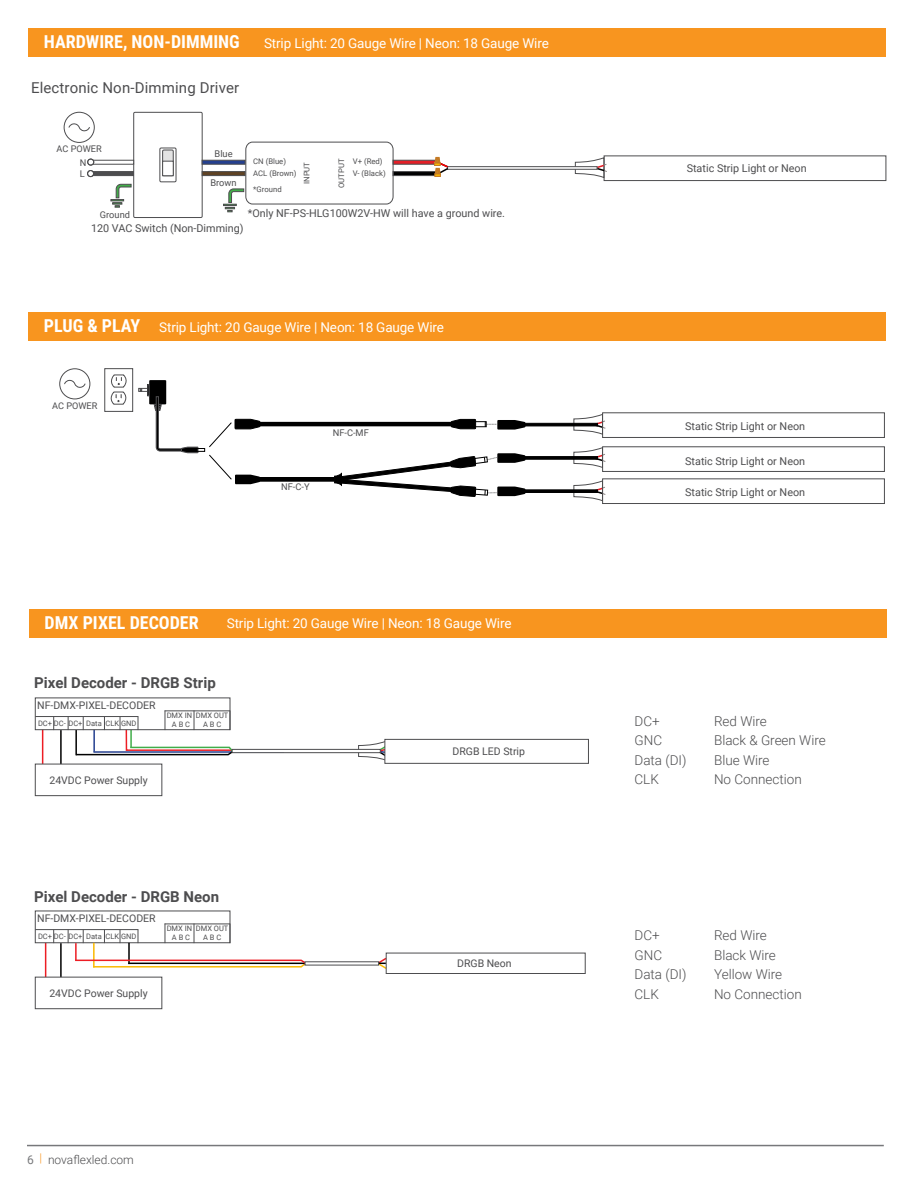
<style>
.page{position:relative;width:915px;height:1188px;background:#fff}
.page>*{position:absolute;margin:0;border:0;box-sizing:border-box;transform-origin:0 0}
.t1{font:700 18px "Roboto Condensed";color:#fff}
.t2{font:700 15px "Roboto";color:#4d4d4f}
.t3{font:15px "Roboto";letter-spacing:.01em;color:#4d4d4f}
.t4{font:13.5px "Roboto";letter-spacing:-.01em;color:#fff}
.t5{font:300 13.5px "Roboto";color:#4d4d4f}
.t6{font:300 12px "Roboto";color:#4d4d4f}
.t7{font:10.8px "Roboto";color:#4d4d4f}
.t8{font:10.5px "Roboto";color:#4d4d4f}
.t9{font:9.3px "Roboto";color:#4d4d4f}
.t10{font:9.15px "Roboto";color:#4d4d4f}
.t11{font:7.65px/12.3px "Roboto";color:#4d4d4f}
.t12{font:7.5px "Roboto";color:#4d4d4f}
.s1{font-family:"Roboto Condensed";font-weight:700;font-size:18px}
.s2{font-weight:400;color:#77787b}
.s3{color:#f8951f}
</style>
<div class="page">
<hr style="left:42px;top:729px;width:1px;height:35px;background:#ed1d24">
<hr style="left:60px;top:730px;width:2px;height:35px;background:#000">
<div style="left:35px;top:764px;width:127px;height:32px;background:#fff;border:1px solid #4d4d4f"></div>
<div style="left:35px;top:698px;width:195px;height:32px;background:#fff"></div>
<svg style="left:53px;top:717px;width:1px;height:13px"></svg>
<svg style="left:68px;top:717px;width:1px;height:13px"></svg>
<svg style="left:75px;top:710px;width:161px;height:46px"></svg>
<hr style="left:35px;top:716px;width:103px;height:1px;background:#4d4d4f">
<hr style="left:165px;top:710px;width:65px;height:1px;background:#4d4d4f">
<svg style="left:358px;top:740px;width:27px;height:21px"></svg>
<svg style="left:232px;top:749px;width:149px;height:4px"></svg>
<div style="left:385px;top:739px;width:204px;height:25px;background:#fff;border:1px solid #4d4d4f"></div>
<hr style="left:45px;top:943px;width:1px;height:35px;background:#ed1d24">
<hr style="left:60px;top:943px;width:2px;height:35px;background:#000">
<div style="left:35px;top:977px;width:127px;height:32px;background:#fff;border:1px solid #4d4d4f"></div>
<svg style="left:377px;top:956px;width:9px;height:14px"></svg>
<div style="left:386px;top:953px;width:200px;height:21px;border:1px solid #4d4d4f"></div>
<svg style="left:308px;top:961px;width:71px;height:4px"></svg>
<svg style="left:53px;top:930px;width:1px;height:13px"></svg>
<svg style="left:68px;top:924px;width:240px;height:44px"></svg>
<hr style="left:35px;top:929px;width:103px;height:1px;background:#4d4d4f">
<hr style="left:165px;top:924px;width:65px;height:1px;background:#4d4d4f">
<div style="left:29px;top:609px;width:858px;height:28px;background:#f8951f"></div>
<div style="left:28px;top:28px;width:858px;height:29px;background:#f8951f"></div>
<div style="left:604px;top:156px;width:282px;height:25px;border:1px solid #4d4d4f"></div>
<svg style="left:575px;top:157px;width:33px;height:21px"></svg>
<svg style="left:111px;top:184px;width:21px;height:24px"></svg>
<svg style="left:223px;top:188px;width:22px;height:24px"></svg>
<div style="left:133px;top:112px;width:70px;height:106px;border:1px solid #4d4d4f"></div>
<svg style="left:68px;top:123px;width:22px;height:9px"></svg>
<div style="left:64px;top:112px;width:31px;height:31px;border:1px solid #4d4d4f;border-radius:50%"></div>
<svg style="left:450px;top:166px;width:148px;height:4px"></svg>
<hr style="left:91px;top:172px;width:42px;height:4px;background:#4d4d4f">
<div style="left:90px;top:171px;width:44px;height:5px;border:1px solid #4d4d4f"></div>
<div style="left:87px;top:170px;width:7px;height:7px;background:#fff;border:1px solid #4d4d4f;border-radius:50%"></div>
<div style="left:87px;top:170px;width:7px;height:7px;border:1px solid #4d4d4f;border-radius:50%"></div>
<div style="left:90px;top:160px;width:44px;height:5px;border:1px solid #4d4d4f"></div>
<div style="left:87px;top:159px;width:7px;height:6px;background:#fff;border:1px solid #4d4d4f;border-radius:50%"></div>
<div style="left:87px;top:159px;width:7px;height:6px;border:1px solid #4d4d4f;border-radius:50%"></div>
<svg style="left:202px;top:171px;width:43px;height:5px"></svg>
<svg style="left:393px;top:171px;width:41px;height:5px"></svg>
<svg style="left:202px;top:160px;width:43px;height:5px"></svg>
<svg style="left:393px;top:160px;width:41px;height:5px"></svg>
<svg style="left:160px;top:148px;width:16px;height:34px"></svg>
<div style="left:159px;top:148px;width:17px;height:34px;border:1px solid #4d4d4f"></div>
<div style="left:163px;top:150px;width:10px;height:26px;background:#e3e3e3"></div>
<div style="left:162px;top:150px;width:12px;height:26px;border:1px solid #4d4d4f"></div>
<div style="left:162px;top:161px;width:12px;height:15px;background:#fff;border:1px solid #4d4d4f"></div>
<div style="left:245px;top:142px;width:148px;height:62px;border:1px solid #4d4d4f;border-radius:7px"></div>
<svg style="left:434px;top:157px;width:16px;height:20px"></svg>
<div style="left:602px;top:412px;width:283px;height:26px;border:1px solid #4d4d4f"></div>
<div style="left:602px;top:478px;width:283px;height:26px;border:1px solid #4d4d4f"></div>
<div style="left:602px;top:446px;width:283px;height:26px;border:1px solid #4d4d4f"></div>
<svg style="left:64px;top:379px;width:22px;height:9px"></svg>
<div style="left:59px;top:368px;width:31px;height:31px;border:1px solid #4d4d4f;border-radius:50%"></div>
<svg style="left:573px;top:413px;width:33px;height:22px"></svg>
<div style="left:506px;top:423px;width:92px;height:3px;background:#000;border:1px solid #000"></div>
<svg style="left:573px;top:447px;width:33px;height:21px"></svg>
<svg style="left:525px;top:456px;width:73px;height:4px"></svg>
<svg style="left:573px;top:480px;width:33px;height:22px"></svg>
<svg style="left:525px;top:489px;width:73px;height:4px"></svg>
<div style="left:149px;top:380px;width:17px;height:24px;background:#000"></div>
<svg style="left:485px;top:420px;width:40px;height:10px"></svg>
<div style="left:259px;top:477px;width:75px;height:4px;border:1px solid #000"></div>
<svg style="left:334px;top:453px;width:191px;height:44px"></svg>
<div style="left:474px;top:421px;width:13px;height:6px;border:1px solid #000"></div>
<div style="left:260px;top:422px;width:195px;height:4px;border:1px solid #000"></div>
<svg style="left:451px;top:419px;width:25px;height:10px"></svg>
<svg style="left:139px;top:385px;width:121px;height:99px"></svg>
<svg style="left:104px;top:368px;width:29px;height:44px"></svg>
<div style="left:28px;top:312px;width:858px;height:29px;background:#f8951f"></div>
<hr style="left:27px;top:1145px;width:857px;height:1px;background:#77787b">
<h1 class="t1" style="left:44px;top:29px;width:198px">HARDWIRE, NON-DIMMING</h1>
<p class="t4" style="left:264px;top:33px;width:286px">Strip Light: 20 Gauge Wire | Neon: 18 Gauge Wire</p>
<h2 class="t3" style="left:31px;top:77px;width:210px">Electronic Non-Dimming Driver</h2>
<p class="t10" style="left:57px;top:142px;width:47px">AC POWER</p>
<p class="t9" style="left:80px;top:156px;width:8px">N</p>
<p class="t9" style="left:80px;top:167px;width:6px">L</p>
<p class="t9" style="left:215px;top:147px;width:20px">Blue</p>
<p class="t9" style="left:211px;top:176px;width:28px">Brown</p>
<p class="t11" style="left:253px;top:155px;width:45px">CN (Blue)<br>ACL (Brown)</p>
<p class="t11" style="left:353px;top:155px;width:34px">V+ (Red)<br>V- (Black)</p>
<p class="t11" style="left:300px;top:184px;width:24px;rotate:-90deg">INPUT</p>
<p class="t11" style="left:335px;top:188px;width:31px;rotate:-90deg">OUTPUT</p>
<p class="t11" style="left:253px;top:183px;width:30px">*Ground</p>
<p class="t9" style="left:100px;top:208px;width:32px">Ground</p>
<p class="t7" style="left:248px;top:206px;width:259px">*Only NF-PS-HLG100W2V-HW will have a ground wire.</p>
<p class="t7" style="left:91px;top:221px;width:154px">120 VAC Switch (Non-Dimming)</p>
<p class="t4" style="left:44px;top:317px;width:402px"><span class="s1">PLUG &amp; PLAY</span> Strip Light: 20 Gauge Wire | Neon: 18 Gauge Wire</p>
<p class="t10" style="left:52px;top:399px;width:47px">AC POWER</p>
<p class="t9" style="left:281px;top:480px;width:30px">NF-C-Y</p>
<p class="t9" style="left:333px;top:426px;width:38px">NF-C-MF</p>
<h1 class="t1" style="left:45px;top:610px;width:156px">DMX PIXEL DECODER</h1>
<p class="t4" style="left:227px;top:614px;width:286px">Strip Light: 20 Gauge Wire | Neon: 18 Gauge Wire</p>
<h2 class="t2" style="left:34px;top:673px;width:183px">Pixel Decoder - DRGB Strip</h2>
<p class="t8" style="left:37px;top:698px;width:120px">NF-DMX-PIXEL-DECODER</p>
<p class="t12" style="left:38px;top:718px;width:100px">DC+ DC- DC+ Data CLK GND</p>
<p class="t12" style="left:172px;top:719px;width:20px">A B C</p>
<p class="t12" style="left:203px;top:719px;width:20px">A B C</p>
<p class="t12" style="left:167px;top:710px;width:63px">DMX IN DMX OUT</p>
<p class="t8" style="left:49px;top:772px;width:100px">24VDC Power Supply</p>
<h2 class="t2" style="left:34px;top:886px;width:186px">Pixel Decoder - DRGB Neon</h2>
<p class="t8" style="left:37px;top:911px;width:120px">NF-DMX-PIXEL-DECODER</p>
<p class="t12" style="left:38px;top:931px;width:100px">DC+ DC- DC+ Data CLK GND</p>
<p class="t12" style="left:172px;top:933px;width:20px">A B C</p>
<p class="t12" style="left:203px;top:933px;width:20px">A B C</p>
<p class="t12" style="left:167px;top:923px;width:63px">DMX IN DMX OUT</p>
<p class="t8" style="left:49px;top:986px;width:100px">24VDC Power Supply</p>
<p class="t6" style="left:27px;top:1151px;width:108px"><span class="s2">6</span> <span class="s3">|</span> novaflexled.com</p>
<p class="t8" style="left:453px;top:744px;width:74px">DRGB LED Strip</p>
<p class="t8" style="left:457px;top:956px;width:56px">DRGB Neon</p>
<p class="t7" style="left:687px;top:161px;width:121px">Static Strip Light or Neon</p>
<p class="t7" style="left:685px;top:419px;width:121px">Static Strip Light or Neon</p>
<p class="t7" style="left:685px;top:453px;width:121px">Static Strip Light or Neon</p>
<p class="t7" style="left:685px;top:485px;width:121px">Static Strip Light or Neon</p>
<p class="t5" style="left:635px;top:711px;width:27px">DC+</p>
<p class="t5" style="left:714px;top:711px;width:54px">Red Wire</p>
<p class="t5" style="left:635px;top:731px;width:29px">GNC</p>
<p class="t5" style="left:714px;top:731px;width:113px">Black &amp; Green Wire</p>
<p class="t5" style="left:635px;top:750px;width:54px">Data (DI)</p>
<p class="t5" style="left:714px;top:750px;width:57px">Blue Wire</p>
<p class="t5" style="left:635px;top:770px;width:26px">CLK</p>
<p class="t5" style="left:714px;top:770px;width:89px">No Connection</p>
<p class="t5" style="left:635px;top:926px;width:27px">DC+</p>
<p class="t5" style="left:714px;top:926px;width:54px">Red Wire</p>
<p class="t5" style="left:635px;top:945px;width:29px">GNC</p>
<p class="t5" style="left:714px;top:945px;width:63px">Black Wire</p>
<p class="t5" style="left:635px;top:965px;width:54px">Data (DI)</p>
<p class="t5" style="left:714px;top:965px;width:70px">Yellow Wire</p>
<p class="t5" style="left:635px;top:984px;width:26px">CLK</p>
<p class="t5" style="left:714px;top:984px;width:89px">No Connection</p>
</div>
